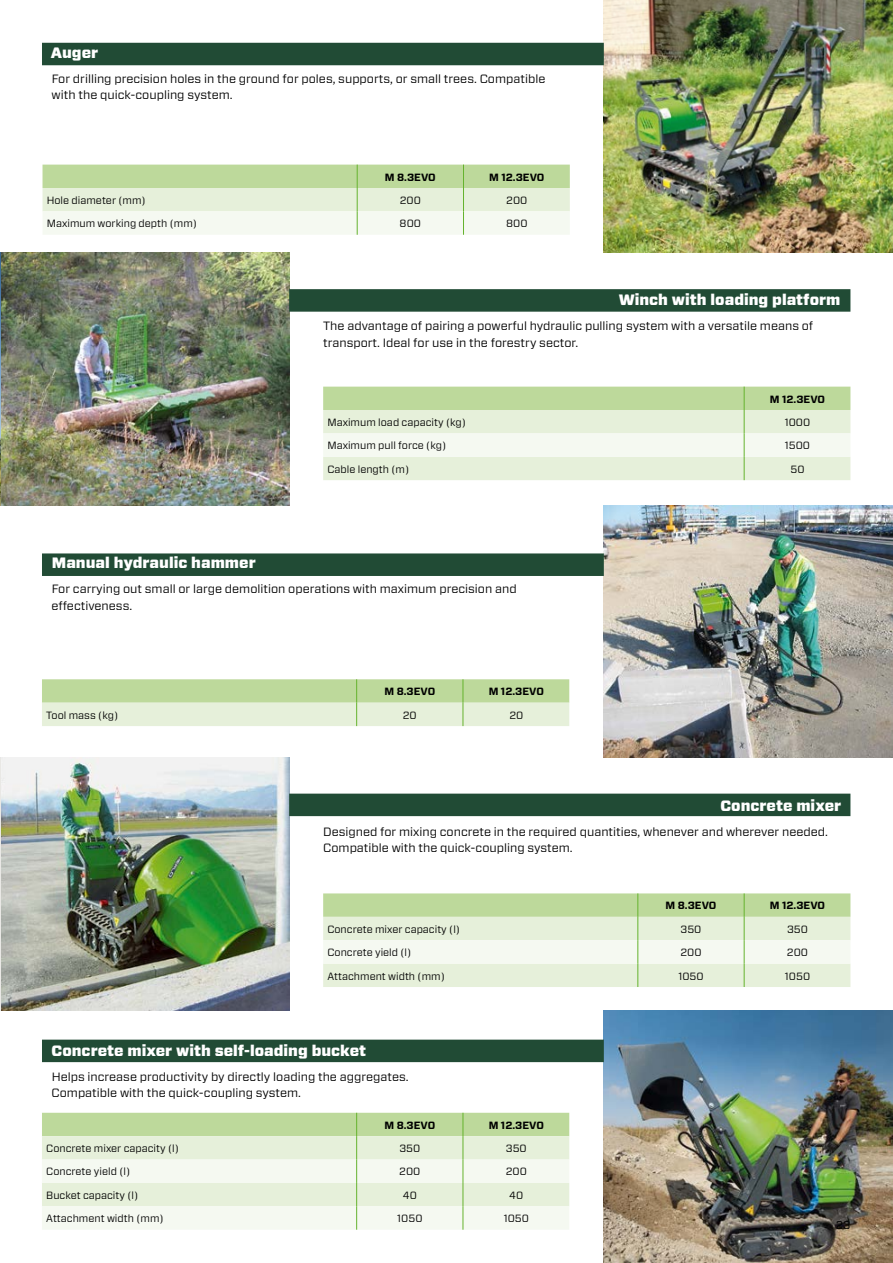
<style>
.page{position:relative;width:893px;height:1263px;background:#fff}
.page>*{position:absolute;margin:0;border:0;box-sizing:border-box;transform-origin:0 0}
.t1{font:900 15px "Forza";color:#fff}
.t2{font:12px/16.5px "Forza";color:#000}
.t3{font:11.25px "Forza";color:#000}
.t4{font:10.5px "Forza";color:#000}
.t5{font:700 10.5px "Forza";color:#000}
</style>
<div class="page">
<img style="left:1px;top:758px;width:288px;height:252px">
<hr style="left:0;top:758px;width:1px;height:252px;background:#eae9e6">
<img style="left:1px;top:253px;width:288px;height:252px">
<img style="left:604px;top:1010px;width:289px;height:253px">
<img style="left:604px;top:505px;width:289px;height:253px">
<img style="left:604px;top:0;width:289px;height:253px">
<svg style="left:323px;top:893px;width:527px;height:94px"></svg>
<svg style="left:42px;top:1113px;width:527px;height:117px"></svg>
<svg style="left:323px;top:387px;width:527px;height:93px"></svg>
<svg style="left:43px;top:165px;width:527px;height:70px"></svg>
<svg style="left:42px;top:679px;width:527px;height:47px"></svg>
<div style="left:42px;top:43px;width:562px;height:22px;background:#214b35"></div>
<div style="left:42px;top:1039px;width:562px;height:23px;background:#214b35"></div>
<div style="left:42px;top:553px;width:562px;height:23px;background:#214b35"></div>
<div style="left:289px;top:289px;width:561px;height:23px;background:#214b35"></div>
<div style="left:289px;top:794px;width:561px;height:22px;background:#214b35"></div>
<p class="t1" style="left:51px;top:42px;width:49px">Auger</p>
<p class="t2" style="left:52px;top:70px;width:495px">For drilling precision holes in the ground for poles, supports, or small trees. Compatible with the quick-coupling system.</p>
<p class="t5" style="left:385px;top:170px;width:52px">M 8.3EVO</p>
<p class="t5" style="left:489px;top:170px;width:57px">M 12.3EVO</p>
<p class="t4" style="left:47px;top:193px;width:100px">Hole diameter (mm)</p>
<p class="t4" style="left:400px;top:193px;width:23px">200</p>
<p class="t4" style="left:506px;top:193px;width:23px">200</p>
<p class="t4" style="left:47px;top:216px;width:152px">Maximum working depth (mm)</p>
<p class="t4" style="left:400px;top:216px;width:23px">800</p>
<p class="t4" style="left:506px;top:216px;width:23px">800</p>
<p class="t1" style="left:619px;top:290px;width:223px">Winch with loading platform</p>
<p class="t2" style="left:323px;top:317px;width:492px">The advantage of pairing a powerful hydraulic pulling system with a versatile means of transport. Ideal for use in the forestry sector.</p>
<p class="t5" style="left:770px;top:392px;width:57px">M 12.3EVO</p>
<p class="t4" style="left:327px;top:415px;width:140px">Maximum load capacity (kg)</p>
<p class="t4" style="left:785px;top:415px;width:27px">1000</p>
<p class="t4" style="left:327px;top:438px;width:120px">Maximum pull force (kg)</p>
<p class="t4" style="left:785px;top:438px;width:27px">1500</p>
<p class="t4" style="left:327px;top:462px;width:83px">Cable length (m)</p>
<p class="t4" style="left:790px;top:462px;width:16px">50</p>
<p class="t1" style="left:52px;top:553px;width:205px">Manual hydraulic hammer</p>
<p class="t2" style="left:51px;top:581px;width:467px">For carrying out small or large demolition operations with maximum precision and effectiveness.</p>
<p class="t5" style="left:384px;top:684px;width:52px">M 8.3EVO</p>
<p class="t5" style="left:489px;top:684px;width:57px">M 12.3EVO</p>
<p class="t4" style="left:46px;top:708px;width:73px">Tool mass (kg)</p>
<p class="t4" style="left:403px;top:708px;width:15px">20</p>
<p class="t4" style="left:509px;top:708px;width:15px">20</p>
<p class="t1" style="left:720px;top:795px;width:122px">Concrete mixer</p>
<p class="t2" style="left:323px;top:823px;width:506px">Designed for mixing concrete in the required quantities, whenever and wherever needed.<br>Compatible with the quick-coupling system.</p>
<p class="t5" style="left:665px;top:899px;width:52px">M 8.3EVO</p>
<p class="t5" style="left:770px;top:899px;width:57px">M 12.3EVO</p>
<p class="t4" style="left:327px;top:922px;width:134px">Concrete mixer capacity (l)</p>
<p class="t4" style="left:680px;top:922px;width:22px">350</p>
<p class="t4" style="left:787px;top:922px;width:22px">350</p>
<p class="t4" style="left:327px;top:945px;width:85px">Concrete yield (l)</p>
<p class="t4" style="left:680px;top:945px;width:23px">200</p>
<p class="t4" style="left:787px;top:945px;width:23px">200</p>
<p class="t4" style="left:327px;top:969px;width:119px">Attachment width (mm)</p>
<p class="t4" style="left:678px;top:969px;width:27px">1050</p>
<p class="t4" style="left:785px;top:969px;width:27px">1050</p>
<p class="t1" style="left:52px;top:1040px;width:316px">Concrete mixer with self-loading bucket</p>
<p class="t2" style="left:52px;top:1068px;width:359px">Helps increase productivity by directly loading the aggregates.<br>Compatible with the quick-coupling system.</p>
<p class="t5" style="left:384px;top:1118px;width:52px">M 8.3EVO</p>
<p class="t5" style="left:489px;top:1118px;width:57px">M 12.3EVO</p>
<p class="t4" style="left:46px;top:1141px;width:134px">Concrete mixer capacity (l)</p>
<p class="t4" style="left:399px;top:1141px;width:22px">350</p>
<p class="t4" style="left:506px;top:1141px;width:22px">350</p>
<p class="t4" style="left:46px;top:1164px;width:85px">Concrete yield (l)</p>
<p class="t4" style="left:399px;top:1164px;width:23px">200</p>
<p class="t4" style="left:506px;top:1164px;width:23px">200</p>
<p class="t4" style="left:46px;top:1188px;width:93px">Bucket capacity (l)</p>
<p class="t4" style="left:403px;top:1188px;width:16px">40</p>
<p class="t4" style="left:509px;top:1188px;width:16px">40</p>
<p class="t4" style="left:46px;top:1211px;width:119px">Attachment width (mm)</p>
<p class="t4" style="left:397px;top:1211px;width:27px">1050</p>
<p class="t4" style="left:504px;top:1211px;width:27px">1050</p>
<p class="t3" style="left:836px;top:1217px;width:16px">23</p>
</div>
